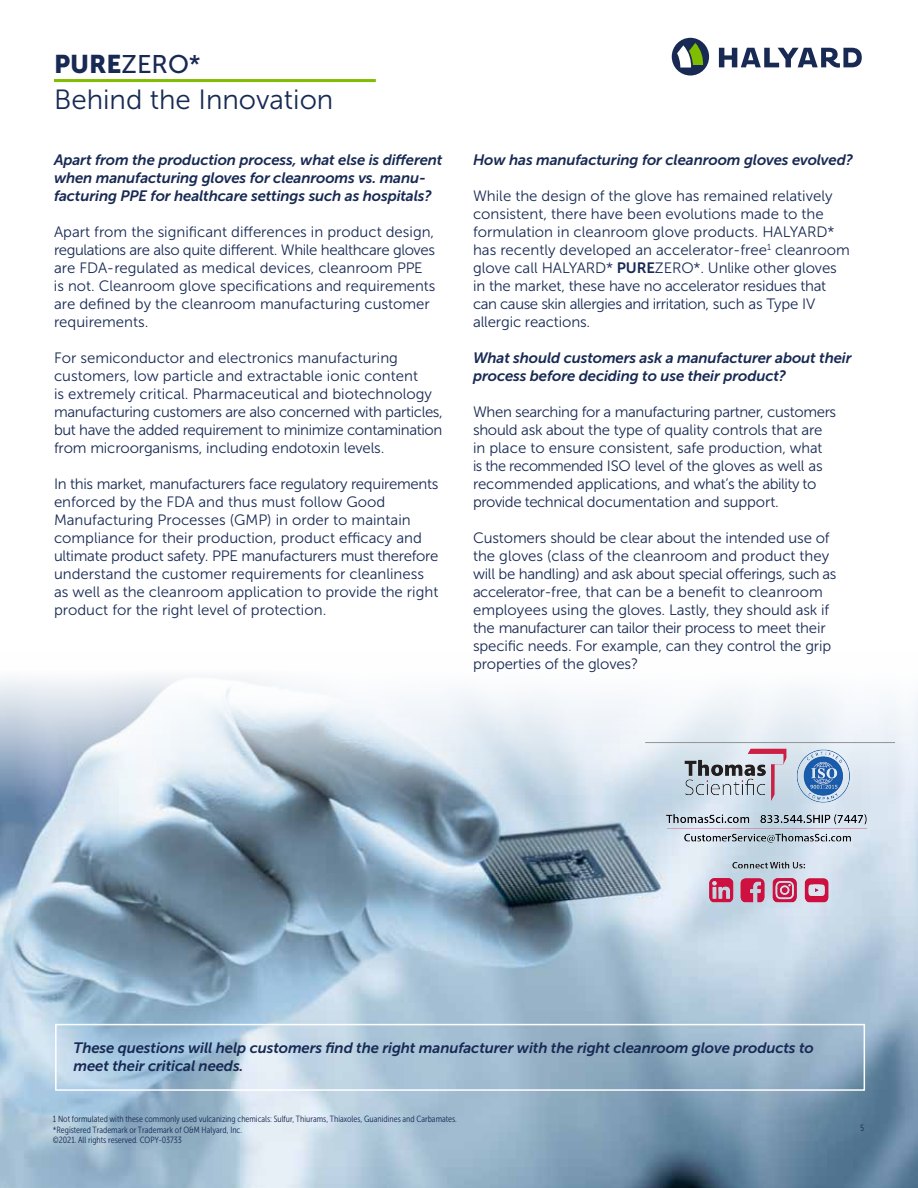
<style>
.page{position:relative;width:918px;height:1188px;background:#fff}
.page>*{position:absolute;margin:0;border:0;box-sizing:border-box;transform-origin:0 0}
.t1{font:27.75px "Museo Sans 300";color:#182a54}
.t2{font:25.5px "Museo Sans 500";color:#182a54}
.t3{font:15px/18px "Museo Sans 300";letter-spacing:-.005em;color:#182a54}
.t4{font:italic 15px/18px "Museo Sans 700";letter-spacing:-.01em;color:#182a54}
.t5{font:9px/10.6px "Museo Sans Cond 300";color:#182a54}
.s1{font-family:"Museo Sans 900"}
.s2{font-family:"Museo Sans 700"}
</style>
<div class="page">
<img style="left:0;top:676px;width:918px;height:512px">
<div style="left:55px;top:1024px;width:810px;height:67px;border:2px solid #fff"></div>
<hr style="left:54px;top:79px;width:322px;height:3px;background:#80bc00">
<div style="left:672px;top:38px;width:37px;height:38px;background:#182a54;border-radius:50%"></div>
<svg style="left:677px;top:43px;width:26px;height:25px"></svg>
<svg style="left:719px;top:48px;width:143px;height:20px"></svg>
<img style="left:646px;top:742px;width:248px;height:162px">
<h2 class="t2" style="left:54px;top:50px;width:148px"><span class="s1">PURE</span>ZERO*</h2>
<h1 class="t1" style="left:54px;top:85px;width:281px">Behind the Innovation</h1>
<p class="t4" style="left:54px;top:150px;width:390px">Apart from the production process, what else is different when manufacturing gloves for cleanrooms vs. manu&shy;facturing PPE for healthcare settings such as hospitals?</p>
<p class="t3" style="left:54px;top:223px;width:383px">Apart from the significant differences in product design, regulations are also quite different. While healthcare gloves are FDA-regulated as medical devices, cleanroom PPE is not. Cleanroom glove specifications and requirements are defined by the cleanroom manufacturing customer requirements.</p>
<p class="t3" style="left:54px;top:349px;width:390px">For semiconductor and electronics manufacturing customers, low particle and extractable ionic content<br>is extremely critical. Pharmaceutical and biotechnology manufacturing customers are also concerned with particles, but have the added requirement to minimize contamination from microorganisms, including endotoxin levels.</p>
<p class="t3" style="left:54px;top:475px;width:386px">In this market, manufacturers face regulatory requirements enforced by the FDA and thus must follow Good Manufacturing Processes (GMP) in order to maintain compliance for their production, product efficacy and ultimate product safety. PPE manufacturers must therefore understand the customer requirements for cleanliness as well as the cleanroom application to provide the right product for the right level of protection.</p>
<p class="t4" style="left:473px;top:150px;width:381px">How has manufacturing for cleanroom gloves evolved?</p>
<p class="t3" style="left:473px;top:187px;width:378px">While the design of the glove has remained relatively consistent, there have been evolutions made to the formulation in cleanroom glove products. HALYARD* has recently developed an accelerator-free<sup>1</sup> cleanroom glove call HALYARD* <span class="s2">PURE</span>ZERO*. Unlike other gloves in the market, these have no accelerator residues that can cause skin allergies and irritation, such as Type IV allergic reactions.</p>
<p class="t4" style="left:473px;top:348px;width:380px">What should customers ask a manufacturer about their process before deciding to use their product?</p>
<p class="t3" style="left:473px;top:403px;width:365px">When searching for a manufacturing partner, customers should ask about the type of quality controls that are in place to ensure consistent, safe production, what<br>is the recommended ISO level of the gloves as well as recommended applications, and what’s the ability to provide technical documentation and support.</p>
<p class="t3" style="left:473px;top:529px;width:365px">Customers should be clear about the intended use of the gloves (class of the cleanroom and product they will be handling) and ask about special offerings, such as accelerator-free, that can be a benefit to cleanroom employees using the gloves. Lastly, they should ask if the manufacturer can tailor their process to meet their specific needs. For example, can they control the grip properties of the gloves?</p>
<p class="t4" style="left:74px;top:1039px;width:742px">These questions will help customers find the right manufacturer with the right cleanroom glove products to meet their critical needs.</p>
<p class="t5" style="left:53px;top:1114px;width:405px">1 Not formulated with these commonly used vulcanizing chemicals: Sulfur, Thiurams, Thiaxoles, Guanidines and Carbamates. *Registered Trademark or Trademark of O&amp;M Halyard, Inc.<br>©2021. All rights reserved. COPY-03733</p>
<p class="t5" style="left:860px;top:1123px;width:5px">5</p>
</div>
